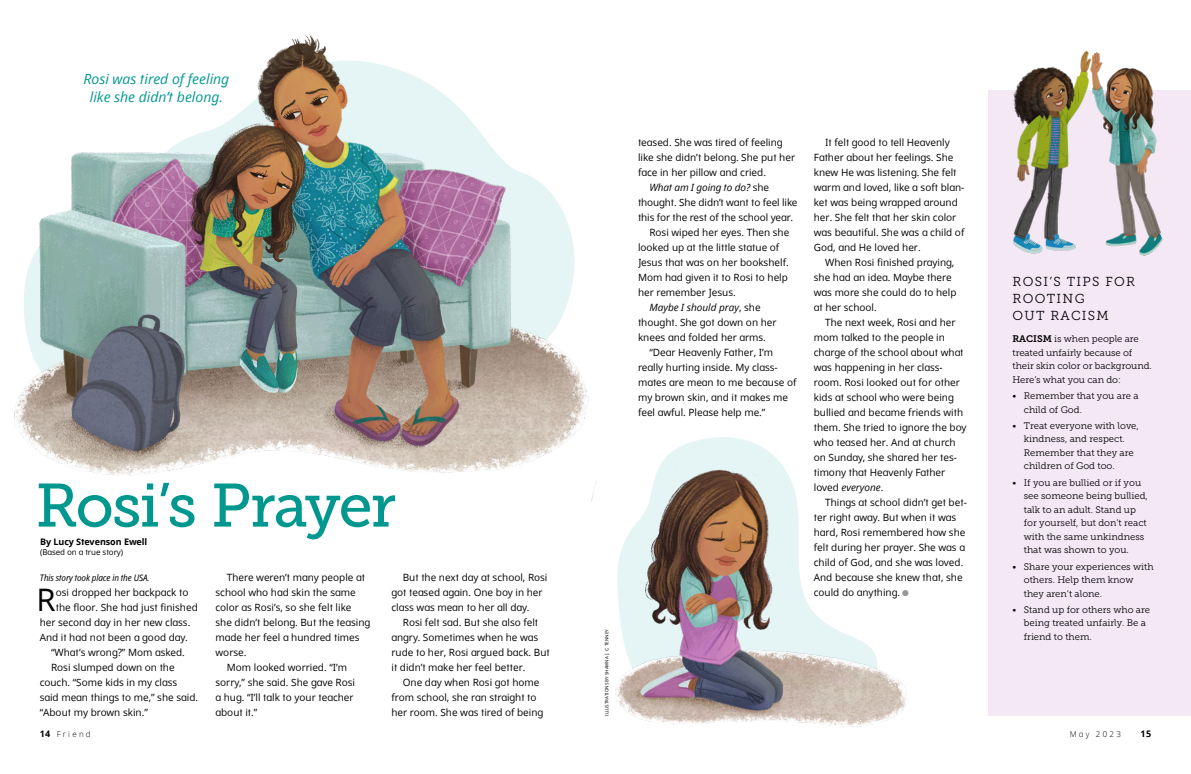
<style>
.page{position:relative;width:1191px;height:774px;background:#fff}
.page>*{position:absolute;margin:0;border:0;box-sizing:border-box;transform-origin:0 0}
.t1{font:61px "Museo Slablds Lat 500";letter-spacing:-.035em;color:#00978f}
.p1_first{font:31px "Dots Solidlds Lat";color:#000}
.t2{font:italic 14px/18px "Dots Solidlds Lat";color:#00978f;text-align:center}
.p1_title_aside_sideb{font:13px/17px "Museo Slablds Lat 300";letter-spacing:.1em;color:#000}
.p1{font:10px/15px "Dots Solidlds Lat";color:#000}
.p1_first-2{font:10px "Dots Solidlds Lat";color:#000}
.p1_aside_sidebar_bul{font:9.5px/13.5px "Museo Slablds Lat 300";color:#000}
.p1_aside_sidebar_fir{font:9.5px/13.5px "Museo Slablds Lat 300";letter-spacing:-.005em;color:#000}
.p1_bio{font:italic 9px "Dots Solid Condlds Lat";letter-spacing:-.01em;color:#000}
.p1_author-name{font:700 9px "Dots Solidlds Lat";letter-spacing:-.005em;color:#000}
.p1_author-role{font:8px "Dots Solidlds Lat";letter-spacing:-.005em;color:#000}
.t3{font:300 8px "Dots Solidlds Lat";letter-spacing:.28em;color:#000}
.FIGimg-CRDT_para{font:4.5px "Dots Solidlds Lat";color:#000}
.s1{font-style:italic}
.s2{font-family:"Ding P Ilds Dpi";font-size:8.5px;color:#939598}
.s3{font-family:"Museo Slablds Lat 700"}
.s4{font-weight:700;font-size:9px}
</style>
<div class="page">
<svg style="left:660px;top:437px;width:122px;height:29px;fill:#e5f4f5"></svg>
<img style="left:14px;top:34px;width:582px;height:467px">
<img style="left:615px;top:466px;width:293px;height:261px">
<div style="left:988px;top:91px;width:203px;height:625px;background:#f3e8f3"></div>
<img style="left:988px;top:51px;width:185px;height:205px">
<p class="t2" style="left:83px;top:70px;width:147px">Rosi was tired of feeling like she didn’t belong.</p>
<p class="t1" style="left:36px;top:455px;width:362px">Rosi’s Prayer</p>
<p class="p1" style="left:391px;top:570px;width:157px;text-indent:11px">But the next day at school, Rosi got teased again. One boy in her class was mean to her all day.</p>
<p class="p1" style="left:391px;top:615px;width:160px;text-indent:11px">Rosi felt sad. But she also felt angry. Sometimes when he was rude to her, Rosi argued back. But it didn’t make her feel better.</p>
<p class="p1" style="left:391px;top:675px;width:153px;text-indent:11px">One day when Rosi got home from school, she ran straight to her room. She was tired of being</p>
<p class="p1_author-name" style="left:40px;top:535px;width:109px">By Lucy Stevenson Ewell</p>
<p class="p1_author-role" style="left:40px;top:546px;width:85px">(Based on a true story)</p>
<p class="p1" style="left:215px;top:570px;width:156px;text-indent:11px">There weren’t many people at school who had skin the same color as Rosi’s, so she felt like she didn’t belong. But the teasing made her feel a hundred times worse.</p>
<p class="p1" style="left:215px;top:660px;width:141px;text-indent:11px">Mom looked worried. “I’m sorry,” she said. She gave Rosi a hug. “I’ll talk to your teacher about it.”</p>
<p class="p1_bio" style="left:40px;top:571px;width:111px">This story took place in the USA.</p>
<p class="p1_first" style="left:37px;top:577px;width:21px">R</p>
<p class="p1_first-2" style="left:56px;top:585px;width:134px">osi dropped her backpack to</p>
<p class="p1_first-2" style="left:56px;top:600px;width:143px">the floor. She had just finished</p>
<p class="p1_first-2" style="left:40px;top:615px;width:152px">her second day in her new class.</p>
<p class="p1_first-2" style="left:40px;top:630px;width:150px">And it had not been a good day.</p>
<p class="p1" style="left:51px;top:645px;width:135px">“What’s wrong?” Mom asked.</p>
<p class="p1" style="left:40px;top:660px;width:160px;text-indent:11px">Rosi slumped down on the couch. “Some kids in my class said mean things to me,” she said. “About my brown skin.”</p>
<p class="FIGimg-CRDT_para" style="left:603px;top:716px;width:88px;rotate:-90deg">ILLUSTRATIONS BY SHAWNA J. C. TENNEY</p>
<p class="p1" style="left:638px;top:134px;width:159px">teased. She was tired of feeling like she didn’t belong. She put her face in her pillow and cried.</p>
<p class="p1" style="left:638px;top:180px;width:161px;text-indent:11px"><span class="s1">What am I going to do?</span> she thought. She didn’t want to feel like this for the rest of the school year.</p>
<p class="p1" style="left:638px;top:225px;width:153px;text-indent:11px">Rosi wiped her eyes. Then she looked up at the little statue of<br>Jesus that was on her bookshelf.<br>Mom had given it to Rosi to help her remember Jesus.</p>
<p class="p1" style="left:638px;top:300px;width:140px;text-indent:11px"><span class="s1">Maybe I should pray</span>, she thought. She got down on her knees and folded her arms.</p>
<p class="p1" style="left:638px;top:345px;width:160px;text-indent:11px">“Dear Heavenly Father, I’m really hurting inside. My class&shy;mates are mean to me because of my brown skin, and it makes me feel awful. Please help me.”</p>
<p class="p1" style="left:814px;top:134px;width:152px;text-indent:11px">It felt good to tell Heavenly<br>Father about her feelings. She knew He was listening. She felt warm and loved, like a soft blan&shy;ket was being wrapped around her. She felt that her skin color was beautiful. She was a child of<br>God, and He loved her.</p>
<p class="p1" style="left:814px;top:255px;width:144px;text-indent:11px">When Rosi finished praying, she had an idea. Maybe there was more she could do to help at her school.</p>
<p class="p1" style="left:814px;top:315px;width:154px;text-indent:11px">The next week, Rosi and her mom talked to the people in charge of the school about what was happening in her class&shy;room. Rosi looked out for other kids at school who were being bullied and became friends with them. She tried to ignore the boy who teased her. And at church on Sunday, she shared her tes&shy;timony that Heavenly Father loved <span class="s1">everyone</span>.</p>
<p class="p1" style="left:814px;top:495px;width:154px;text-indent:11px">Things at school didn’t get bet&shy;ter right away. But when it was hard, Rosi remembered how she felt during her prayer. She was a child of God, and she was loved.<br>And because she knew that, she could do anything. <span class="s2">●</span></p>
<p class="p1_title_aside_sideb" style="left:1012px;top:273px;width:124px">ROSI’S TIPS FOR<br>ROOTING<br>OUT RACISM</p>
<p class="p1_aside_sidebar_fir" style="left:1012px;top:332px;width:141px"><span class="s3">RACISM</span> is when people are treated unfairly because of their skin color or background.<br>Here’s what you can do:</p>
<p class="p1_aside_sidebar_bul" style="left:1023px;top:389px;width:116px;text-indent:-11px">• Remember that you are a child of God.</p>
<p class="p1_aside_sidebar_bul" style="left:1023px;top:418px;width:117px;text-indent:-11px">• Treat everyone with love, kindness, and respect.<br>Remember that they are children of God too.</p>
<p class="p1_aside_sidebar_bul" style="left:1023px;top:475px;width:126px;text-indent:-11px">• If you are bullied or if you see someone being bullied, talk to an adult. Stand up for yourself, but don’t react with the same unkindness that was shown to you.</p>
<p class="p1_aside_sidebar_bul" style="left:1023px;top:559px;width:131px;text-indent:-11px">• Share your experiences with others. Help them know they aren’t alone.</p>
<p class="p1_aside_sidebar_bul" style="left:1023px;top:602px;width:128px;text-indent:-11px">• Stand up for others who are being treated unfairly. Be a friend to them.</p>
<p class="t3" style="left:40px;top:728px;width:53px"><span class="s4">14</span> Friend</p>
<p class="t3" style="left:1069px;top:728px;width:53px">May 2023</p>
<p class="p1_author-name" style="left:1140px;top:727px;width:12px">15</p>
</div>
